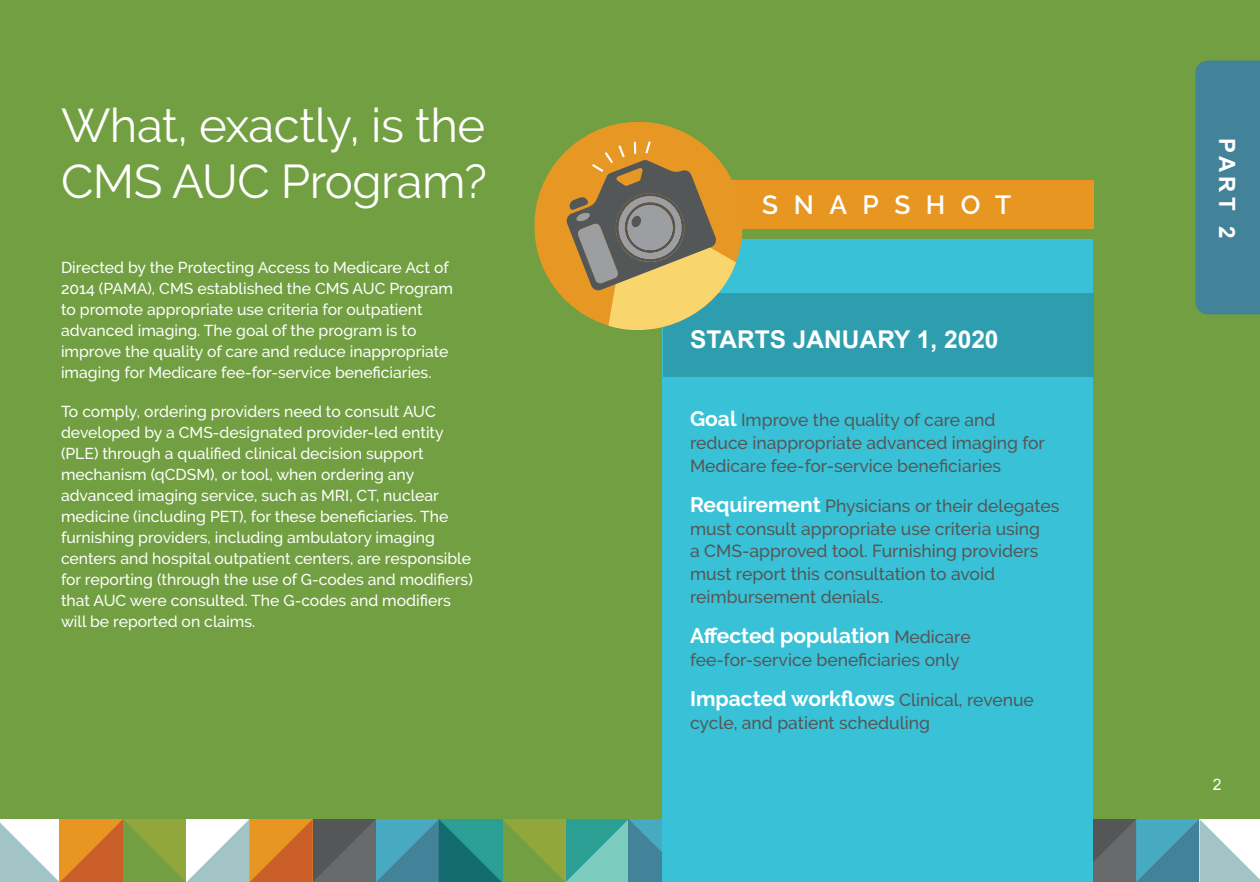
<style>
.page{position:relative;width:1260px;height:882px;background:#719f41}
.page>*{position:absolute;margin:0;border:0;box-sizing:border-box;transform-origin:0 0}
.t1{font:47.25px/56px "Raleway";letter-spacing:-.01em;color:#fff}
.t2{font:600 26.25px "Raleway";letter-spacing:.59em;color:#fff}
.t3{font:700 24.5px "Arial";color:#fff}
.t4{font:700 22.4px "Arial";color:#fff}
.t5{font:700 21px "Raleway";color:#fff}
.t6{font:500 17.5px/22.8px "Raleway";color:#545757}
.t7{font:500 15.75px/21px "Raleway";color:#fff}
.t8{font:15.75px "Arial";color:#fff}
.s1{font-weight:700;font-size:21px;color:#fff}
.s2{font-weight:500;font-size:17.5px;color:#545757}
</style>
<div class="page">
<div style="left:1195px;top:60px;width:65px;height:254px;background:#43839a"></div>
<svg style="left:1093px;top:819px;width:167px;height:63px;background:#7ea4ad"></svg>
<svg style="left:0;top:819px;width:662px;height:63px;background:#879d7c"></svg>
<div style="left:662px;top:239px;width:431px;height:643px;background:#39c2d7"></div>
<div style="left:663px;top:294px;width:431px;height:83px;background:#2e9eaf"></div>
<div style="left:692px;top:180px;width:402px;height:48px;background:#e79622"></div>
<svg style="left:534px;top:122px;width:210px;height:179px"></svg>
<svg style="left:566px;top:139px;width:170px;height:191px;background:#ad9558"></svg>
<h1 class="t1" style="left:61px;top:97px;width:427px">What, exactly, is the<br>CMS AUC Program?</h1>
<p class="t7" style="left:61px;top:257px;width:394px">Directed by the Protecting Access to Medicare Act of 2014 (PAMA), CMS established the CMS AUC Program to promote appropriate use criteria for outpatient advanced imaging. The goal of the program is to improve the quality of care and reduce inappropriate imaging for Medicare fee-for-service beneficiaries.</p>
<p class="t7" style="left:61px;top:401px;width:413px">To comply, ordering providers need to consult AUC developed by a CMS-designated provider-led entity (PLE) through a qualified clinical decision support mechanism (qCDSM), or tool, when ordering any advanced imaging service, such as MRI, CT, nuclear medicine (including PET), for these beneficiaries. The furnishing providers, including ambulatory imaging centers and hospital outpatient centers, are responsible for reporting (through the use of G-codes and modifiers) that AUC were consulted. The G-codes and modifiers will be reported on claims.</p>
<h2 class="t2" style="left:762px;top:190px;width:251px">SNAPSHOT</h2>
<h3 class="t3" style="left:690px;top:323px;width:310px">STARTS JANUARY 1, 2020</h3>
<p class="t6" style="left:690px;top:409px;width:357px"><span class="s1">Goal</span> Improve the quality of care and reduce inappropriate advanced imaging for<br>Medicare fee-for-service beneficiaries</p>
<p class="t6" style="left:690px;top:494px;width:371px"><span class="s1">Requirement</span> Physicians or their delegates must consult appropriate use criteria using<br>a CMS-approved tool. Furnishing providers must report this consultation to avoid reimbursement denials.</p>
<h3 class="t5" style="left:690px;top:624px;width:282px">Affected population <span class="s2">Medicare</span></h3>
<p class="t6" style="left:690px;top:648px;width:271px">fee-for-service beneficiaries only</p>
<h3 class="t5" style="left:690px;top:687px;width:345px">Impacted workflows <span class="s2">Clinical, revenue</span></h3>
<p class="t6" style="left:690px;top:711px;width:242px">cycle, and patient scheduling</p>
<h3 class="t4" style="left:1242px;top:138px;width:102px;rotate:90deg">PART 2</h3>
<p class="t8" style="left:1213px;top:774px;width:10px">2</p>
</div>
